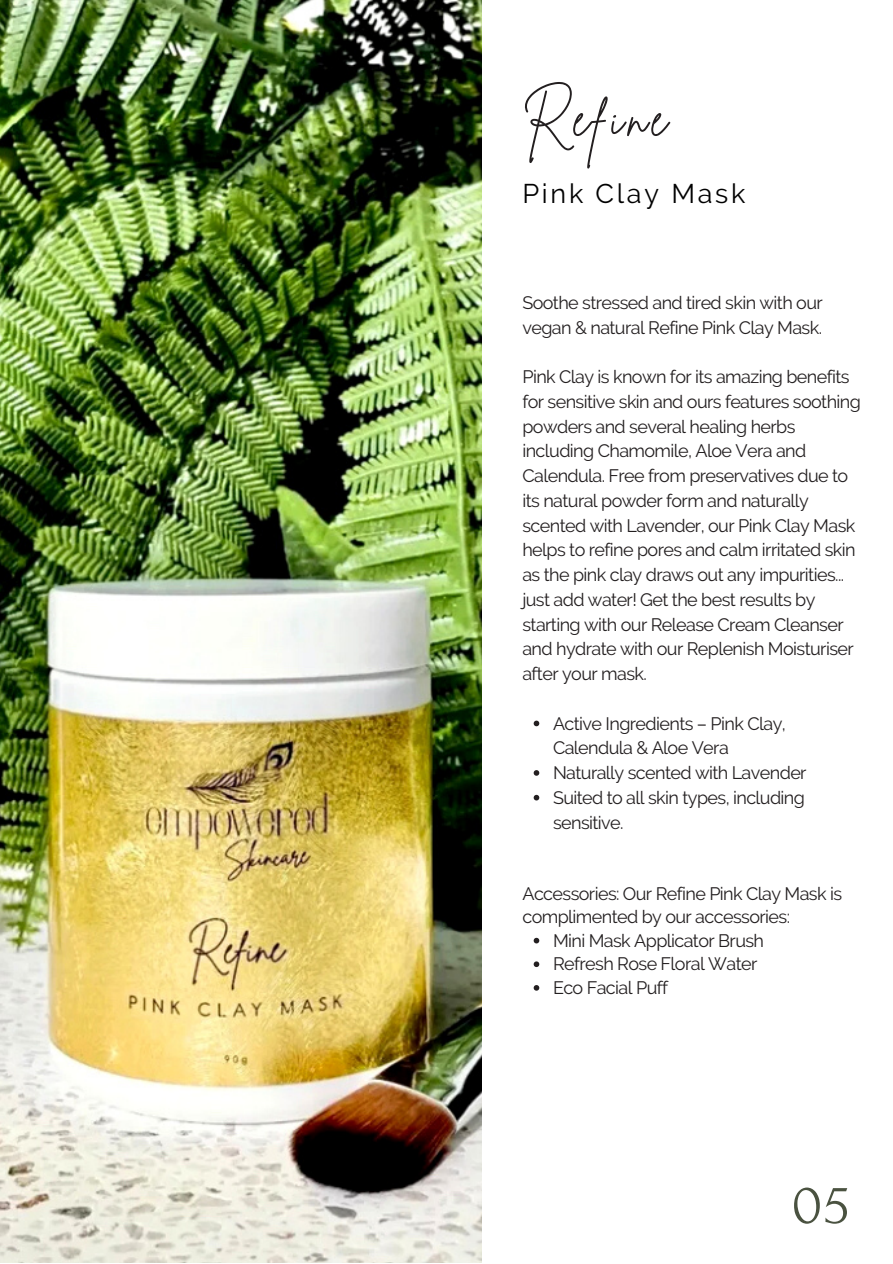
<style>
.page{position:relative;width:893px;height:1264px;background:#fff}
.page>*{position:absolute;margin:0;border:0;box-sizing:border-box;transform-origin:0 0}
.t1{font:57px "Forum";color:#4a5240}
.t2{font:51px "Brittany Signature";letter-spacing:.1em;color:#231f20}
.t3{font:27px "Raleway";letter-spacing:.1em;color:#000}
.t4{font:18px/24.8px "Raleway";letter-spacing:-.035em;color:#231f20}
</style>
<div class="page">
<img style="left:0;top:0;width:481px;height:1262px">
<svg style="left:533px;top:720px;width:6px;height:6px"></svg>
<svg style="left:533px;top:770px;width:6px;height:5px"></svg>
<svg style="left:533px;top:794px;width:6px;height:6px"></svg>
<svg style="left:533px;top:937px;width:6px;height:6px"></svg>
<svg style="left:533px;top:961px;width:6px;height:6px"></svg>
<svg style="left:533px;top:985px;width:6px;height:5px"></svg>
<h2 class="t2" style="left:522px;top:85px;width:146px">Refine</h2>
<h3 class="t3" style="left:522px;top:177px;width:224px">Pink Clay Mask</h3>
<p class="t4" style="left:522px;top:290px;width:302px">Soothe stressed and tired skin with our vegan &amp; natural Refine Pink Clay Mask.</p>
<p class="t4" style="left:522px;top:364px;width:340px">Pink Clay is known for its amazing benefits for sensitive skin and ours features soothing powders and several healing herbs including Chamomile, Aloe Vera and Calendula. Free from preservatives due to its natural powder form and naturally scented with Lavender, our Pink Clay Mask helps to refine pores and calm irritated skin as the pink clay draws out any impurities... just add water! Get the best results by starting with our Release Cream Cleanser and hydrate with our Replenish Moisturiser after your mask.</p>
<p class="t4" style="left:553px;top:711px;width:255px">Active Ingredients – Pink Clay,<br>Calendula &amp; Aloe Vera<br>Naturally scented with Lavender<br>Suited to all skin types, including sensitive.</p>
<p class="t4" style="left:522px;top:881px;width:321px;line-height:23.5px">Accessories: Our Refine Pink Clay Mask is complimented by our accessories:</p>
<p class="t4" style="left:553px;top:928px;width:212px;line-height:23.5px">Mini Mask Applicator Brush<br>Refresh Rose Floral Water<br>Eco Facial Puff</p>
<h1 class="t1" style="left:791px;top:1174px;width:59px">05</h1>
</div>
